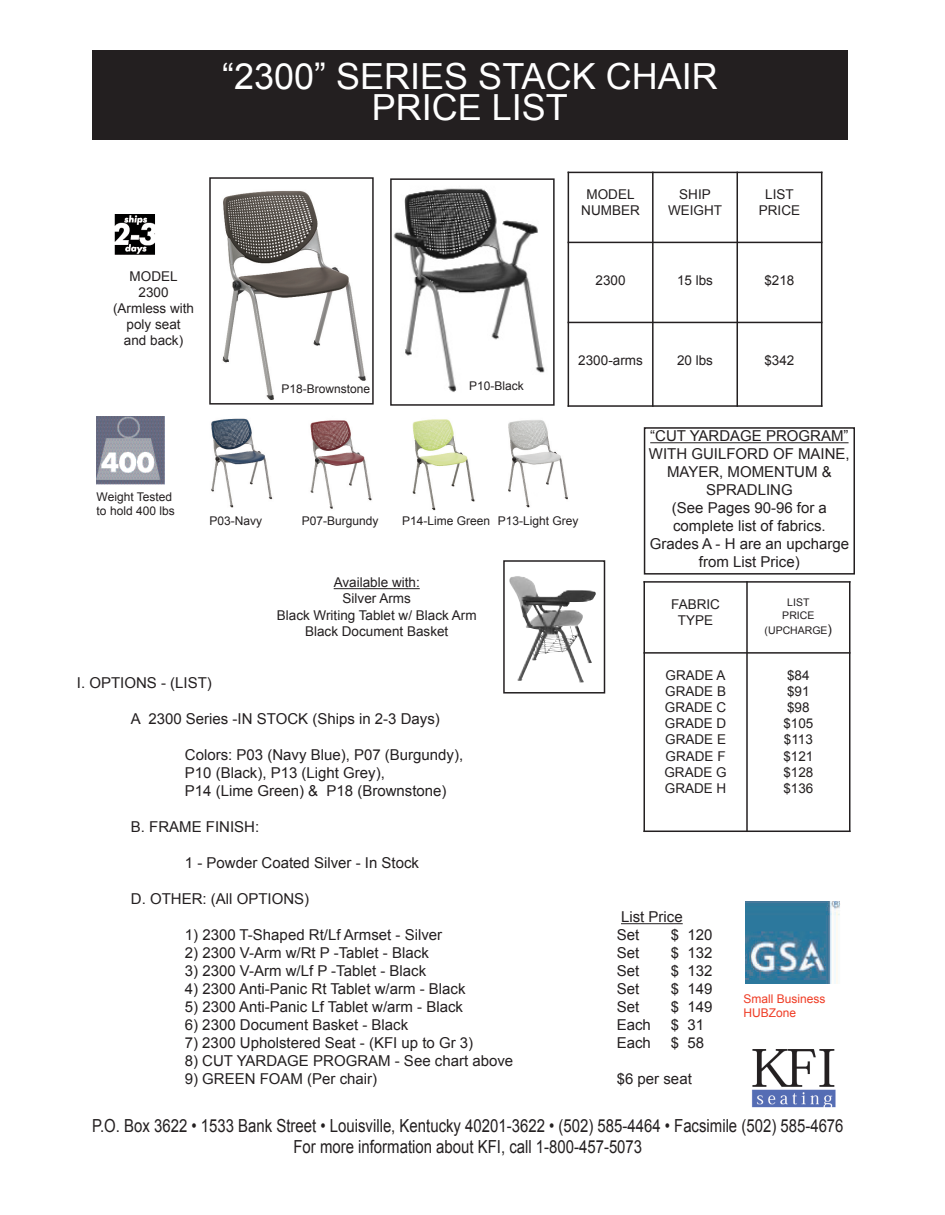
<style>
.page{position:relative;width:945px;height:1215px;background:#fff}
.page>*{position:absolute;margin:0;border:0;box-sizing:border-box;transform-origin:0 0}
.t1{font:36px/31.5px "Arial";color:#fff;text-align:center}
.t2{font:18px/21.6px "Arial";color:#231f20;text-align:center;scale:.83 1}
.t3{font:15px/18px "Arial";color:#231f20}
.t4{font:13.5px/16.2px "Arial";color:#231f20;text-align:center}
.t5{font:12px/14.4px "Arial";color:#231f20}
.t6{font:12px/14.4px "Arial";color:#ef3c25}
.t7{font:10.5px/12.6px "Arial";color:#231f20;text-align:center}
.s1{font-size:13.5px}
</style>
<div class="page">
<img style="left:222px;top:190px;width:144px;height:210px">
<div style="left:209px;top:177px;width:165px;height:228px;border:2px solid #231f20"></div>
<div style="left:92px;top:50px;width:756px;height:90px;background:#231f20"></div>
<hr style="left:621px;top:923px;width:62px;height:1px;background:#231f20">
<img style="left:752px;top:1049px;width:84px;height:59px">
<hr style="left:334px;top:588px;width:86px;height:1px;background:#231f20">
<img style="left:509px;top:576px;width:87px;height:106px">
<div style="left:503px;top:560px;width:102px;height:134px;border:2px solid #231f20"></div>
<hr style="left:568px;top:172px;width:1px;height:235px;background:#231f20">
<hr style="left:652px;top:172px;width:2px;height:235px;background:#231f20">
<hr style="left:737px;top:172px;width:1px;height:235px;background:#231f20">
<hr style="left:821px;top:172px;width:1px;height:235px;background:#231f20">
<hr style="left:568px;top:172px;width:254px;height:1px;background:#231f20">
<hr style="left:568px;top:242px;width:254px;height:1px;background:#231f20">
<hr style="left:568px;top:322px;width:254px;height:1px;background:#231f20">
<hr style="left:568px;top:405px;width:254px;height:2px;background:#231f20">
<hr style="left:644px;top:581px;width:1px;height:251px;background:#231f20">
<hr style="left:746px;top:581px;width:2px;height:251px;background:#231f20">
<hr style="left:849px;top:581px;width:1px;height:251px;background:#231f20">
<hr style="left:644px;top:581px;width:206px;height:2px;background:#231f20">
<hr style="left:644px;top:652px;width:206px;height:2px;background:#231f20">
<hr style="left:644px;top:831px;width:206px;height:1px;background:#231f20">
<div style="left:644px;top:427px;width:211px;height:148px;border:2px solid #231f20"></div>
<hr style="left:650px;top:442px;width:199px;height:1px;background:#231f20">
<img style="left:114px;top:215px;width:41px;height:40px">
<img style="left:393px;top:188px;width:152px;height:204px">
<div style="left:390px;top:178px;width:165px;height:228px;border:2px solid #231f20"></div>
<img style="left:211px;top:418px;width:62px;height:90px">
<img style="left:508px;top:420px;width:60px;height:88px">
<img style="left:412px;top:419px;width:63px;height:92px">
<img style="left:310px;top:420px;width:62px;height:89px">
<img style="left:96px;top:416px;width:68px;height:68px">
<img style="left:746px;top:901px;width:94px;height:82px">
<h1 class="t1" style="left:222px;top:60px;width:497px">“2300” SERIES STACK CHAIR<br>PRICE LIST</h1>
<p class="t4" style="left:581px;top:186px;width:60px">MODEL<br>NUMBER</p>
<p class="t4" style="left:668px;top:186px;width:55px">SHIP<br>WEIGHT</p>
<p class="t4" style="left:759px;top:186px;width:43px">LIST<br>PRICE</p>
<p class="t4" style="left:113px;top:268px;width:83px">MODEL<br>2300 (Armless with poly seat<br>and back)</p>
<p class="t5" style="left:97px;top:489px;width:80px">Weight Tested to hold 400 lbs</p>
<p class="t5" style="left:210px;top:514px;width:54px">P03-Navy</p>
<p class="t4" style="left:596px;top:273px;width:32px">2300</p>
<p class="t4" style="left:677px;top:273px;width:38px">15 lbs</p>
<p class="t4" style="left:764px;top:273px;width:32px">$218</p>
<p class="t5" style="left:281px;top:382px;width:90px">P18-Brownstone</p>
<p class="t5" style="left:469px;top:379px;width:56px">P10-Black</p>
<p class="t4" style="left:578px;top:353px;width:66px">2300-arms</p>
<p class="t4" style="left:677px;top:353px;width:38px">20 lbs</p>
<p class="t4" style="left:764px;top:353px;width:32px">$342</p>
<p class="t5" style="left:302px;top:514px;width:78px">P07-Burgundy</p>
<p class="t5" style="left:402px;top:514px;width:178px">P14-Lime Green P13-Light Grey</p>
<p class="t3" style="left:649px;top:427px;width:202px;text-align:center">“CUT YARDAGE PROGRAM”<br>WITH GUILFORD OF MAINE,<br>MAYER, MOMENTUM &amp;<br>SPRADLING<br>(See Pages 90-96 for a complete list of fabrics.<br>Grades A - H are an upcharge from List Price)</p>
<p class="t4" style="left:277px;top:574px;width:201px">Available with:<br>Silver Arms<br>Black Writing Tablet w/ Black Arm<br>Black Document Basket</p>
<p class="t3" style="left:77px;top:674px;width:137px">I. OPTIONS - (LIST)</p>
<p class="t3" style="left:131px;top:710px;width:311px">A 2300 Series -IN STOCK (Ships in 2-3 Days)</p>
<p class="t3" style="left:185px;top:746px;width:280px">Colors: P03 (Navy Blue), P07 (Burgundy),<br>P10 (Black), P13 (Light Grey),<br>P14 (Lime Green) &amp; P18 (Brownstone)</p>
<p class="t3" style="left:131px;top:818px;width:130px">B. FRAME FINISH:</p>
<p class="t3" style="left:185px;top:854px;width:236px">1 - Powder Coated Silver - In Stock</p>
<p class="t3" style="left:131px;top:890px;width:180px">D. OTHER: (All OPTIONS)</p>
<p class="t4" style="left:671px;top:596px;width:50px">FABRIC<br>TYPE</p>
<p class="t7" style="left:782px;top:597px;width:34px">LIST<br>PRICE</p>
<p class="t7" style="left:765px;top:624px;width:69px">(UPCHARGE<span class="s1">)</span></p>
<p class="t4" style="left:664px;top:667px;width:64px;text-align:justify">GRADE A GRADE B GRADE C GRADE D GRADE E GRADE F GRADE G GRADE H</p>
<p class="t4" style="left:783px;top:667px;width:32px;text-align:left">$84 $91 $98 $105 $113 $121 $128 $136</p>
<p class="t3" style="left:621px;top:908px;width:63px">List Price</p>
<p class="t3" style="left:185px;top:926px;width:259px">1) 2300 T-Shaped Rt/Lf Armset - Silver</p>
<p class="t3" style="left:617px;top:926px;width:24px">Set</p>
<p class="t3" style="left:671px;top:926px;width:43px">$ 120</p>
<p class="t3" style="left:185px;top:944px;width:245px">2) 2300 V-Arm w/Rt P -Tablet - Black</p>
<p class="t3" style="left:617px;top:944px;width:24px">Set</p>
<p class="t3" style="left:671px;top:944px;width:43px">$ 132</p>
<p class="t3" style="left:185px;top:962px;width:243px">3) 2300 V-Arm w/Lf P -Tablet - Black</p>
<p class="t3" style="left:617px;top:962px;width:24px">Set</p>
<p class="t3" style="left:671px;top:962px;width:43px">$ 132</p>
<p class="t3" style="left:185px;top:980px;width:282px">4) 2300 Anti-Panic Rt Tablet w/arm - Black</p>
<p class="t3" style="left:617px;top:980px;width:24px">Set</p>
<p class="t3" style="left:671px;top:980px;width:43px">$ 149</p>
<p class="t3" style="left:185px;top:998px;width:280px">5) 2300 Anti-Panic Lf Tablet w/arm - Black</p>
<p class="t3" style="left:617px;top:998px;width:24px">Set</p>
<p class="t3" style="left:671px;top:998px;width:43px">$ 149</p>
<p class="t3" style="left:185px;top:1016px;width:225px">6) 2300 Document Basket - Black</p>
<p class="t3" style="left:617px;top:1016px;width:36px">Each</p>
<p class="t3" style="left:671px;top:1016px;width:35px">$ 31</p>
<p class="t3" style="left:185px;top:1034px;width:290px">7) 2300 Upholstered Seat - (KFI up to Gr 3)</p>
<p class="t3" style="left:617px;top:1034px;width:36px">Each</p>
<p class="t3" style="left:671px;top:1034px;width:35px">$ 58</p>
<p class="t3" style="left:185px;top:1052px;width:330px">8) CUT YARDAGE PROGRAM - See chart above</p>
<p class="t3" style="left:185px;top:1070px;width:194px">9) GREEN FOAM (Per chair)</p>
<p class="t3" style="left:617px;top:1070px;width:77px">$6 per seat</p>
<p class="t6" style="left:744px;top:992px;width:84px">Small Business<br>HUBZone</p>
<p class="t2" style="left:92px;top:1115px;width:907px">P.O. Box 3622 • 1533 Bank Street • Louisville, Kentucky 40201-3622 • (502) 585-4464 • Facsimile (502) 585-4676<br>For more information about KFI, call 1-800-457-5073</p>
</div>
